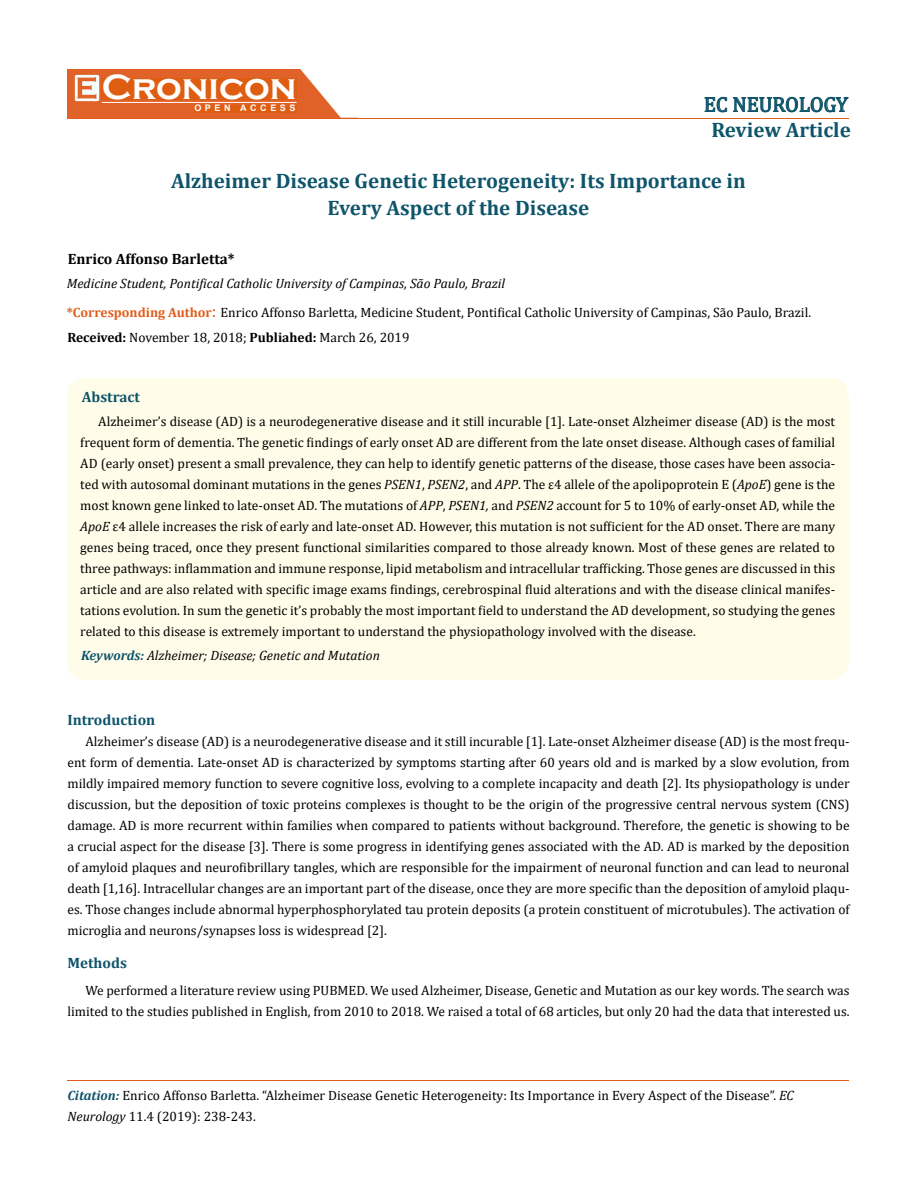
<style>
.page{position:relative;width:917px;height:1190px;background:#fff}
.page>*{position:absolute;margin:0;border:0;box-sizing:border-box;transform-origin:0 0}
.t1{font:700 36px "Copperplate Gothic";color:#fff}
.t2{font:700 21px/27px "Cambria";color:#0e546a;text-align:center}
.t3{font:21px "Cambria";color:#0e546a}
.t4{font:700 15px "Cambria";color:#0e546a}
.t5{font:700 15px "Cambria";color:#000}
.t6{font:13.5px/21px "Cambria";color:#000}
.t7{font:italic 13.5px "Cambria";color:#000}
.t8{font:700 9px "Arial";letter-spacing:.4em;color:#fff}
.s1{font-weight:700;color:#e05d1a}
.s2{font-size:18px;color:#e05d1a}
.s3{font-weight:700}
.s4{font-style:italic}
.s5{font-weight:700;color:#0e546a}
.s6{font-weight:700;font-style:italic;color:#0e546a}
</style>
<div class="page">
<div style="left:67px;top:70px;width:290px;height:49px;background:#e06228"></div>
<svg style="left:300px;top:69px;width:58px;height:49px"></svg>
<img style="left:75px;top:75px;width:24px;height:26px">
<div style="left:102px;top:79px;width:195px;height:21px;background:#df5d11"></div>
<div style="left:194px;top:105px;width:103px;height:7px;background:#df5d11"></div>
<svg style="left:704px;top:97px;width:144px;height:15px"></svg>
<hr style="left:102px;top:102px;width:194px;height:1px;background:#fff">
<hr style="left:279px;top:118px;width:569px;height:1px;background:#e05d1a">
<hr style="left:67px;top:1080px;width:782px;height:1px;background:#e05d1a">
<div style="left:67px;top:378px;width:781px;height:302px;background:#fffde9;border-radius:18px"></div>
<h1 class="t1" style="left:102px;top:68px;width:196px">Cronicon</h1>
<p class="t8" style="left:194px;top:102px;width:103px">OPEN ACCESS</p>
<h2 class="t3" style="left:703px;top:92px;width:146px">EC NEUROLOGY</h2>
<h2 class="t2" style="left:711px;top:116px;width:141px">Review Article</h2>
<h2 class="t2" style="left:171px;top:166px;width:576px">Alzheimer Disease Genetic Heterogeneity: Its Importance in<br>Every Aspect of the Disease</h2>
<p class="t5" style="left:68px;top:248px;width:168px">Enrico Affonso Barletta*</p>
<p class="t7" style="left:67px;top:274px;width:440px">Medicine Student, Pontifical Catholic University of Campinas, São Paulo, Brazil</p>
<p class="t6" style="left:67px;top:299px;width:745px;line-height:25.5px"><span class="s1">*Corresponding Author</span><span class="s2">:</span> Enrico Affonso Barletta, Medicine Student, Pontifical Catholic University of Campinas, São Paulo, Brazil.<br><span class="s3">Received:</span> November 18, 2018; <span class="s3">Publiahed:</span> March 26, 2019</p>
<p class="t4" style="left:82px;top:386px;width:60px">Abstract</p>
<p class="t6" style="left:80px;top:410px;width:756px;text-align:justify;text-indent:18px">Alzheimer’s disease (AD) is a neurodegenerative disease and it still incurable [1]. Late-onset Alzheimer disease (AD) is the most frequent form of dementia. The genetic findings of early onset AD are different from the late onset disease. Although cases of familial AD (early onset) present a small prevalence, they can help to identify genetic patterns of the disease, those cases have been associa&shy;ted with autosomal dominant mutations in the genes <span class="s4">PSEN1</span>, <span class="s4">PSEN2</span>, and <span class="s4">APP</span>. The ε4 allele of the apolipoprotein E (<span class="s4">ApoE</span>) gene is the most known gene linked to late-onset AD. The mutations of <span class="s4">APP</span>, <span class="s4">PSEN1,</span> and <span class="s4">PSEN2</span> account for 5 to 10% of early-onset AD, while the <span class="s4">ApoE</span> ε4 allele increases the risk of early and late-onset AD. However, this mutation is not sufficient for the AD onset. There are many genes being traced, once they present functional similarities compared to those already known. Most of these genes are related to three pathways: inflammation and immune response, lipid metabolism and intracellular trafficking. Those genes are discussed in this article and are also related with specific image exams findings, cerebrospinal fluid alterations and with the disease clinical manifes&shy;tations evolution. In sum the genetic it’s probably the most important field to understand the AD development, so studying the genes related to this disease is extremely important to understand the physiopathology involved with the disease.</p>
<p class="t7" style="left:81px;top:646px;width:300px"><span class="s5">Keywords:</span> Alzheimer; Disease; Genetic and Mutation</p>
<p class="t4" style="left:67px;top:709px;width:89px">Introduction</p>
<p class="t6" style="left:67px;top:731px;width:783px;text-align:justify;text-indent:18px">Alzheimer’s disease (AD) is a neurodegenerative disease and it still incurable [1]. Late-onset Alzheimer disease (AD) is the most frequ&shy;ent form of dementia. Late-onset AD is characterized by symptoms starting after 60 years old and is marked by a slow evolution, from mildly impaired memory function to severe cognitive loss, evolving to a complete incapacity and death [2]. Its physiopathology is under discussion, but the deposition of toxic proteins complexes is thought to be the origin of the progressive central nervous system (CNS) damage. AD is more recurrent within families when compared to patients without background. Therefore, the genetic is showing to be a crucial aspect for the disease [3]. There is some progress in identifying genes associated with the AD. AD is marked by the deposition of amyloid plaques and neurofibrillary tangles, which are responsible for the impairment of neuronal function and can lead to neuronal death [1,16]. Intracellular changes are an important part of the disease, once they are more specific than the deposition of amyloid plaqu&shy;es. Those changes include abnormal hyperphosphorylated tau protein deposits (a protein constituent of microtubules). The activation of microglia and neurons/synapses loss is widespread [2].</p>
<p class="t4" style="left:67px;top:952px;width:61px">Methods</p>
<p class="t6" style="left:67px;top:980px;width:783px;text-align:right">We performed a literature review using PUBMED. We used Alzheimer, Disease, Genetic and Mutation as our key words. The search was limited to the studies published in English, from 2010 to 2018. We raised a total of 68 articles, but only 20 had the data that interested us.</p>
<p class="t6" style="left:67px;top:1084px;width:728px"><span class="s6">Citation:</span> Enrico Affonso Barletta. “Alzheimer Disease Genetic Heterogeneity: Its Importance in Every Aspect of the Disease”. <span class="s4">EC<br>Neurology</span> 11.4 (2019): 238-243.</p>
</div>
